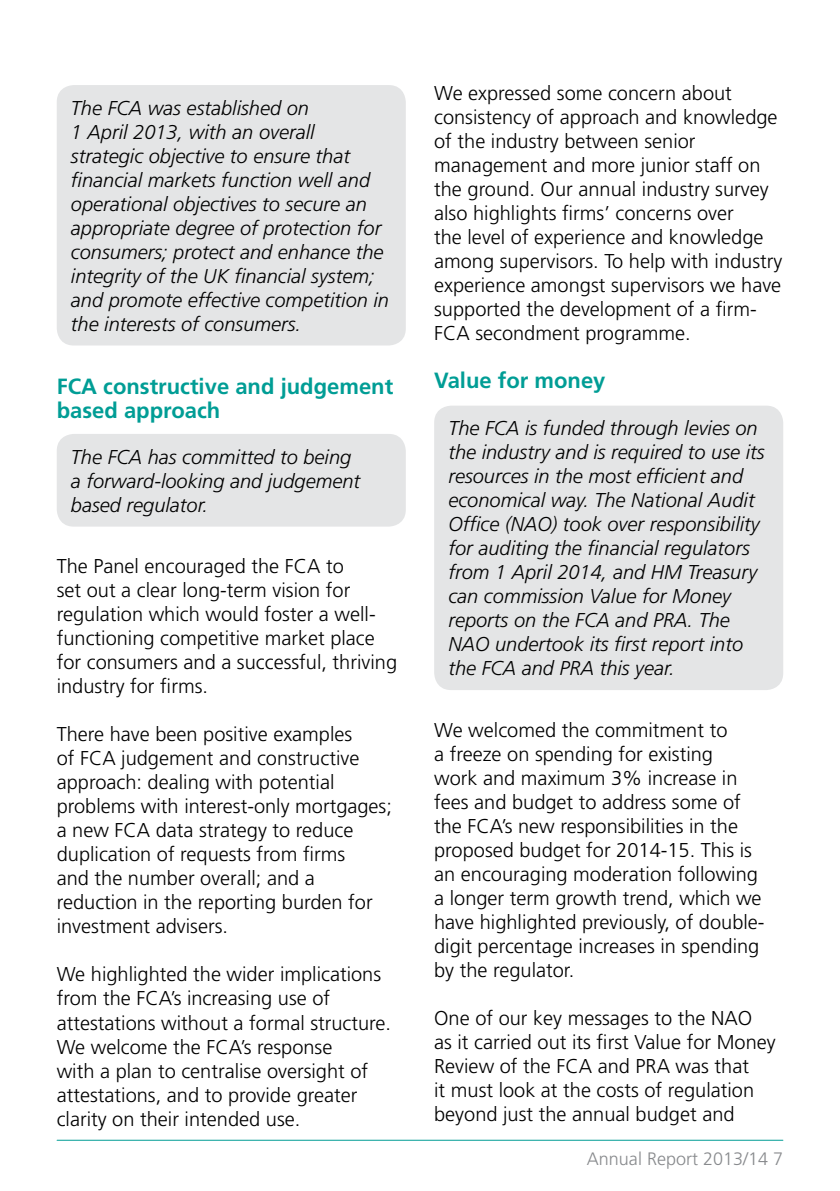
<style>
.page{position:relative;width:840px;height:1191px;background:#fff}
.page>*{position:absolute;margin:0;border:0;box-sizing:border-box;transform-origin:0 0}
.t1{font:700 22px/24px "Frutiger LT Std";color:#009d95}
.t2{font:300 20px/24px "Frutiger LT Std";color:#000}
.t3{font:italic 300 20px/24px "Frutiger LT Std";color:#000}
.t4{font:300 18px "Frutiger LT Std";color:#888a8d}
</style>
<div class="page">
<hr style="left:57px;top:1139px;width:725px;height:1px;background:#009d95">
<div style="left:57px;top:85px;width:348px;height:260px;background:#e4e5e6;border-radius:17px"></div>
<div style="left:57px;top:434px;width:348px;height:92px;background:#e4e5e6;border-radius:17px"></div>
<div style="left:434px;top:405px;width:348px;height:285px;background:#e4e5e6;border-radius:17px"></div>
<p class="t3" style="left:71px;top:96px;width:319px">The FCA was established on<br>1 April 2013, with an overall strategic objective to ensure that financial markets function well and operational objectives to secure an appropriate degree of protection for consumers; protect and enhance the integrity of the UK financial system; and promote effective competition in the interests of consumers.</p>
<p class="t1" style="left:57px;top:374px;width:338px">FCA constructive and judgement based approach</p>
<p class="t3" style="left:71px;top:445px;width:290px">The FCA has committed to being a forward-looking and judgement based regulator.</p>
<p class="t2" style="left:57px;top:555px;width:342px">The Panel encouraged the FCA to<br>set out a clear long-term vision for regulation which would foster a well&shy;functioning competitive market place for consumers and a successful, thriving industry for firms.</p>
<p class="t2" style="left:57px;top:723px;width:336px">There have been positive examples<br>of FCA judgement and constructive approach: dealing with potential problems with interest-only mortgages; a new FCA data strategy to reduce duplication of requests from firms<br>and the number overall; and a reduction in the reporting burden for investment advisers.</p>
<p class="t2" style="left:57px;top:963px;width:336px">We highlighted the wider implications from the FCA’s increasing use of attestations without a formal structure.<br>We welcome the FCA’s response<br>with a plan to centralise oversight of attestations, and to provide greater clarity on their intended use.</p>
<p class="t2" style="left:434px;top:81px;width:349px">We expressed some concern about consistency of approach and knowledge of the industry between senior management and more junior staff on the ground. Our annual industry survey also highlights firms’ concerns over<br>the level of experience and knowledge among supervisors. To help with industry experience amongst supervisors we have supported the development of a firm-FCA secondment programme.</p>
<p class="t1" style="left:434px;top:369px;width:173px">Value for money</p>
<p class="t3" style="left:448px;top:416px;width:317px">The FCA is funded through levies on the industry and is required to use its resources in the most efficient and economical way. The National Audit Office (NAO) took over responsibility for auditing the financial regulators from 1 April 2014, and HM Treasury can commission Value for Money reports on the FCA and PRA. The NAO undertook its first report into the FCA and PRA this year.</p>
<p class="t2" style="left:434px;top:718px;width:332px">We welcomed the commitment to<br>a freeze on spending for existing<br>work and maximum 3% increase in fees and budget to address some of the FCA’s new responsibilities in the proposed budget for 2014-15. This is an encouraging moderation following a longer term growth trend, which we have highlighted previously, of double&shy;digit percentage increases in spending by the regulator.</p>
<p class="t2" style="left:434px;top:1006px;width:343px">One of our key messages to the NAO<br>as it carried out its first Value for Money Review of the FCA and PRA was that<br>it must look at the costs of regulation beyond just the annual budget and</p>
<p class="t4" style="left:586px;top:1148px;width:198px">Annual Report 2013/14 7</p>
</div>
